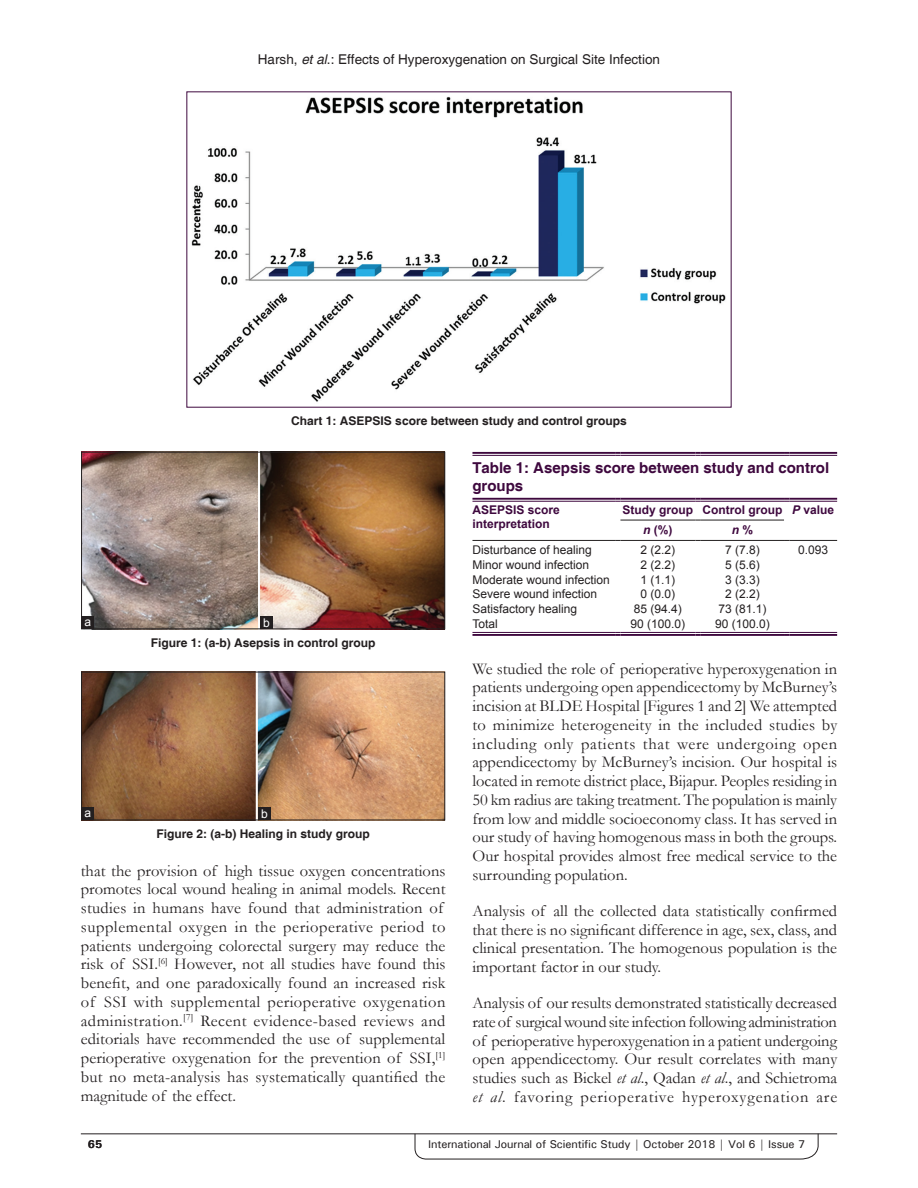
<style>
.page{position:relative;width:918px;height:1188px;background:#fff}
.page>*{position:absolute;margin:0;border:0;box-sizing:border-box;transform-origin:0 0}
.TX{font:16.5px/18.8px "Garamond";letter-spacing:.01em;color:#231f20;text-align:justify}
.TT{font:700 15px/18px "Helvetica";color:#3e083e}
.t1{font:13.5px "Helvetica";color:#231f20}
.TB{font:12px "Arial";color:#231f20}
.FGC{font:700 12px "Helvetica";color:#231f20}
.TCH{font:700 12px/14.4px "Arial";color:#3e083e}
.TBL{font:12px "Arial";color:#231f20}
.LABEL{font:12px "Arial";color:#fff}
.TCH-2{font:italic 700 12px "Arial";color:#3e083e}
.RF{font:500 11.25px "Univers";letter-spacing:-.01em;color:#231f20}
.t2{font:700 11.25px "Univers";color:#231f20}
.s1{font-style:italic}
.s2{font-style:normal}
</style>
<div class="page">
<svg style="left:415px;top:1133px;width:404px;height:26px"></svg>
<hr style="left:81px;top:1134px;width:756px;height:1px;background:#231f20">
<img style="left:83px;top:674px;width:360px;height:144px">
<div style="left:81px;top:672px;width:364px;height:148px;border:1px solid #231f20"></div>
<div style="left:258px;top:807px;width:13px;height:13px;background:#231f20"></div>
<div style="left:81px;top:807px;width:13px;height:13px;background:#231f20"></div>
<img style="left:83px;top:454px;width:360px;height:173px">
<div style="left:81px;top:452px;width:364px;height:177px;border:1px solid #231f20"></div>
<div style="left:260px;top:616px;width:13px;height:13px;background:#231f20"></div>
<div style="left:81px;top:616px;width:13px;height:13px;background:#231f20"></div>
<hr style="left:472px;top:452px;width:143px;height:4px;background:#e6e0e6">
<hr style="left:620px;top:452px;width:75px;height:4px;background:#e6e0e6">
<hr style="left:701px;top:452px;width:83px;height:4px;background:#e6e0e6">
<hr style="left:789px;top:452px;width:48px;height:4px;background:#e6e0e6">
<hr style="left:472px;top:498px;width:143px;height:4px;background:#cdbfcd">
<hr style="left:620px;top:498px;width:75px;height:4px;background:#cdbfcd">
<hr style="left:701px;top:498px;width:83px;height:4px;background:#cdbfcd">
<hr style="left:789px;top:498px;width:48px;height:4px;background:#cdbfcd">
<hr style="left:472px;top:452px;width:143px;height:2px;background:#3e083e">
<hr style="left:472px;top:455px;width:143px;height:1px;background:#3e083e">
<svg style="left:615px;top:452px;width:5px;height:4px"></svg>
<hr style="left:620px;top:452px;width:75px;height:2px;background:#3e083e">
<hr style="left:620px;top:455px;width:75px;height:1px;background:#3e083e">
<svg style="left:695px;top:452px;width:6px;height:4px"></svg>
<hr style="left:701px;top:452px;width:83px;height:2px;background:#3e083e">
<hr style="left:701px;top:455px;width:83px;height:1px;background:#3e083e">
<svg style="left:784px;top:452px;width:5px;height:4px"></svg>
<hr style="left:789px;top:452px;width:48px;height:2px;background:#3e083e">
<hr style="left:789px;top:455px;width:48px;height:1px;background:#3e083e">
<hr style="left:472px;top:498px;width:143px;height:2px;background:#3e083e">
<hr style="left:472px;top:501px;width:143px;height:1px;background:#3e083e">
<svg style="left:615px;top:498px;width:5px;height:4px"></svg>
<hr style="left:620px;top:498px;width:75px;height:2px;background:#3e083e">
<hr style="left:620px;top:501px;width:75px;height:1px;background:#3e083e">
<svg style="left:695px;top:498px;width:6px;height:4px"></svg>
<hr style="left:701px;top:498px;width:83px;height:2px;background:#3e083e">
<hr style="left:701px;top:501px;width:83px;height:1px;background:#3e083e">
<hr style="left:789px;top:498px;width:48px;height:2px;background:#3e083e">
<hr style="left:789px;top:501px;width:48px;height:1px;background:#3e083e">
<hr style="left:472px;top:540px;width:143px;height:1px;background:#231f20">
<hr style="left:620px;top:540px;width:75px;height:1px;background:#231f20">
<hr style="left:701px;top:540px;width:83px;height:1px;background:#231f20">
<hr style="left:789px;top:540px;width:48px;height:1px;background:#231f20">
<hr style="left:472px;top:632px;width:143px;height:1px;background:#3e083e">
<hr style="left:472px;top:634px;width:143px;height:2px;background:#3e083e">
<svg style="left:615px;top:632px;width:5px;height:4px"></svg>
<hr style="left:620px;top:632px;width:75px;height:1px;background:#3e083e">
<hr style="left:620px;top:634px;width:75px;height:2px;background:#3e083e">
<svg style="left:695px;top:632px;width:6px;height:4px"></svg>
<hr style="left:701px;top:632px;width:83px;height:1px;background:#3e083e">
<hr style="left:701px;top:634px;width:83px;height:2px;background:#3e083e">
<svg style="left:784px;top:632px;width:5px;height:4px"></svg>
<hr style="left:789px;top:632px;width:48px;height:1px;background:#3e083e">
<hr style="left:789px;top:634px;width:48px;height:2px;background:#3e083e">
<hr style="left:620px;top:520px;width:75px;height:1px;background:#231f20">
<hr style="left:701px;top:520px;width:83px;height:1px;background:#231f20">
<svg style="left:784px;top:498px;width:5px;height:4px"></svg>
<img style="left:191px;top:96px;width:535px;height:306px">
<p class="t1" style="left:258px;top:52px;width:404px">Harsh, <span class="s1">et al</span>.: Effects of Hyperoxygenation on Surgical Site Infection</p>
<p class="FGC" style="left:291px;top:413px;width:337px">Chart 1: ASEPSIS score between study and control groups</p>
<p class="LABEL" style="left:84px;top:613px;width:8px">a</p>
<p class="LABEL" style="left:263px;top:615px;width:8px">b</p>
<p class="FGC" style="left:151px;top:635px;width:226px">Figure 1: (a-b) Asepsis in control group</p>
<p class="LABEL" style="left:84px;top:805px;width:8px">a</p>
<p class="LABEL" style="left:261px;top:806px;width:8px">b</p>
<p class="FGC" style="left:156px;top:826px;width:215px">Figure 2: (a-b) Healing in study group</p>
<p class="TX" style="left:81px;top:861px;width:366px;text-align:left">that the provision of high tissue oxygen concentrations promotes local wound healing in animal models. Recent studies in humans have found that administration of supplemental oxygen in the perioperative period to patients undergoing colorectal surgery may reduce the risk of SSI.<sup>[6]</sup> However, not all studies have found this benefit, and one paradoxically found an increased risk of SSI with supplemental perioperative oxygenation administration.<sup>[7]</sup> Recent evidence-based reviews and editorials have recommended the use of supplemental perioperative oxygenation for the prevention of SSI,<sup>[1] </sup>but no meta-analysis has systematically quantified the magnitude of the effect.</p>
<p class="TT" style="left:472px;top:460px;width:358px">Table 1: Asepsis score between study and control groups</p>
<p class="TCH" style="left:472px;top:502px;width:89px">ASEPSIS score interpretation</p>
<p class="TCH" style="left:623px;top:502px;width:72px">Study group</p>
<p class="TCH" style="left:702px;top:502px;width:81px">Control group</p>
<p class="TCH" style="left:792px;top:502px;width:44px"><span class="s1">P</span> value</p>
<p class="TCH" style="left:643px;top:523px;width:31px"><span class="s1">n</span> (%)</p>
<p class="TCH-2" style="left:732px;top:522px;width:23px">n <span class="s2">%</span></p>
<p class="TB" style="left:472px;top:541px;width:121px">Disturbance of healing</p>
<p class="TB" style="left:641px;top:541px;width:36px">2 (2.2)</p>
<p class="TB" style="left:725px;top:541px;width:36px">7 (7.8)</p>
<p class="TB" style="left:798px;top:541px;width:32px">0.093</p>
<p class="TB" style="left:472px;top:556px;width:118px">Minor wound infection</p>
<p class="TB" style="left:641px;top:556px;width:36px">2 (2.2)</p>
<p class="TB" style="left:725px;top:556px;width:36px">5 (5.6)</p>
<p class="TB" style="left:472px;top:571px;width:139px">Moderate wound infection</p>
<p class="TB" style="left:641px;top:571px;width:36px">1 (1.1)</p>
<p class="TB" style="left:725px;top:571px;width:36px">3 (3.3)</p>
<p class="TB" style="left:472px;top:586px;width:126px">Severe wound infection</p>
<p class="TB" style="left:641px;top:586px;width:36px">0 (0.0)</p>
<p class="TB" style="left:725px;top:586px;width:36px">2 (2.2)</p>
<p class="TB" style="left:472px;top:601px;width:106px">Satisfactory healing</p>
<p class="TB" style="left:634px;top:601px;width:50px">85 (94.4)</p>
<p class="TB" style="left:718px;top:601px;width:50px">73 (81.1)</p>
<p class="TBL" style="left:472px;top:615px;width:27px">Total</p>
<p class="TBL" style="left:631px;top:615px;width:56px">90 (100.0)</p>
<p class="TBL" style="left:715px;top:615px;width:56px">90 (100.0)</p>
<p class="TX" style="left:472px;top:659px;width:366px">We studied the role of perioperative hyperoxygenation in patients undergoing open appendicectomy by McBurney’s incision at BLDE Hospital [Figures 1 and 2] We attempted to minimize heterogeneity in the included studies by including only patients that were undergoing open appendicectomy by McBurney’s incision. Our hospital is located in remote district place, Bijapur. Peoples residing in 50 km radius are taking treatment. The population is mainly from low and middle socioeconomy class. It has served in our study of having homogenous mass in both the groups.<br>Our hospital provides almost free medical service to the surrounding population.</p>
<p class="TX" style="left:472px;top:901px;width:366px">Analysis of all the collected data statistically confirmed that there is no significant difference in age, sex, class, and clinical presentation. The homogenous population is the important factor in our study.</p>
<p class="TX" style="left:472px;top:993px;width:366px">Analysis of our results demonstrated statistically decreased rate of surgical wound site infection following administration of perioperative hyperoxygenation in a patient undergoing open appendicectomy. Our result correlates with many studies such as Bickel <span class="s1">et al</span>., Qadan <span class="s1">et al</span>., and Schietroma <span class="s1">et al</span>. favoring perioperative hyperoxygenation are</p>
<p class="t2" style="left:88px;top:1137px;width:16px">65</p>
<p class="RF" style="left:428px;top:1137px;width:379px">International Journal of Scientific Study | October 2018 | Vol 6 | Issue 7</p>
</div>
